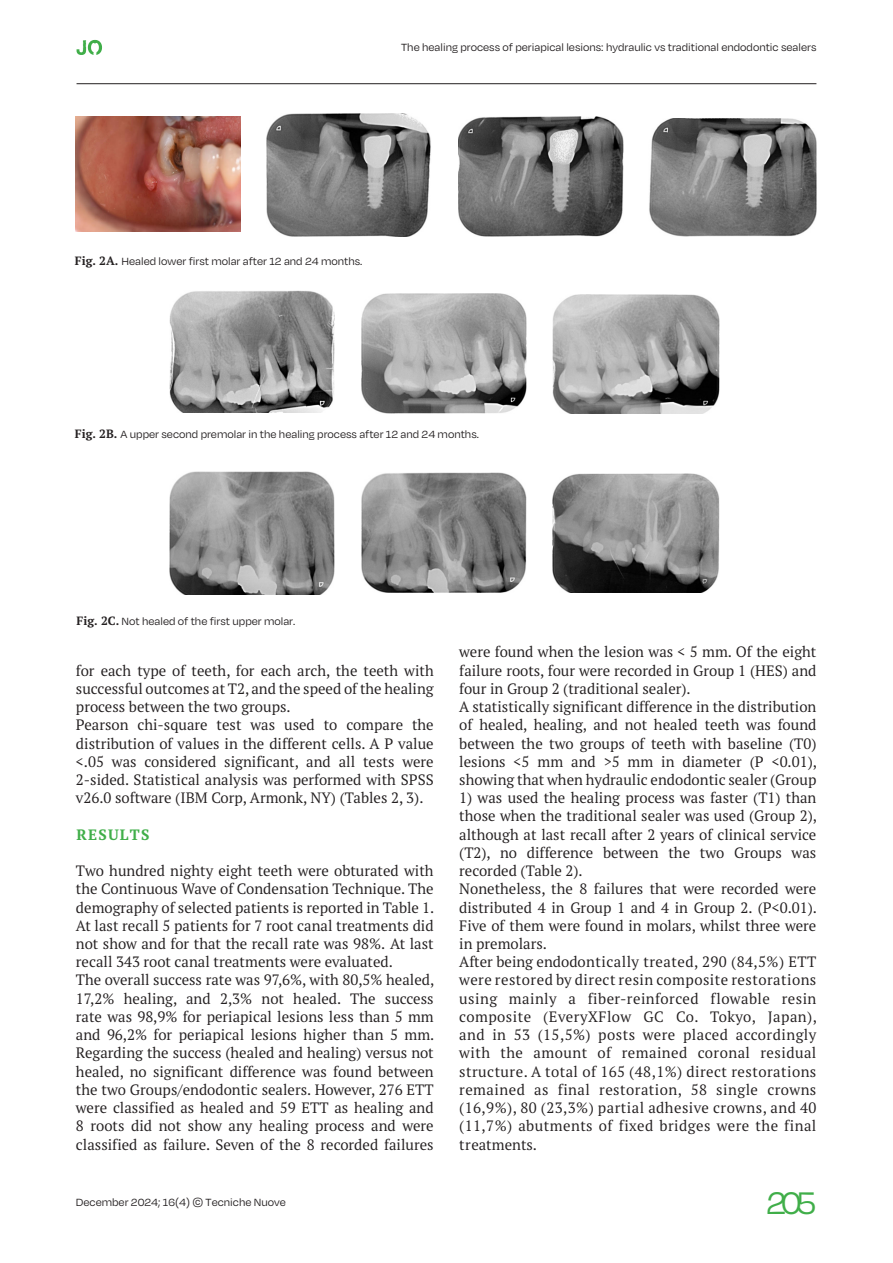
<style>
.page{position:relative;width:893px;height:1263px;background:#fff}
.page>*{position:absolute;margin:0;border:0;box-sizing:border-box;transform-origin:0 0}
.t1{font:36px "Degular";color:#40ae49}
.t2{font:15px/18.3px "PT Serif Pro";color:#231f20}
.t3{font:15px/18.3px "PT Serif Pro";letter-spacing:.02em;color:#231f20}
.t4{font:700 15px "PT Serif Pro";letter-spacing:.08em;color:#40ae49}
.t5{font:12px "Degular";color:#231f20}
.s1{font-family:"PT Serif Pro";font-weight:700}
</style>
<div class="page">
<hr style="left:77px;top:83px;width:739px;height:1px;background:#231f20">
<svg style="left:77px;top:40px;width:25px;height:15px"></svg>
<img style="left:76px;top:117px;width:165px;height:115px">
<img style="left:266px;top:114px;width:165px;height:122px">
<img style="left:458px;top:117px;width:165px;height:120px">
<img style="left:649px;top:118px;width:167px;height:119px">
<img style="left:170px;top:290px;width:165px;height:123px">
<img style="left:362px;top:293px;width:165px;height:120px">
<img style="left:552px;top:295px;width:168px;height:118px">
<img style="left:170px;top:472px;width:165px;height:122px">
<img style="left:362px;top:472px;width:165px;height:120px">
<img style="left:552px;top:474px;width:168px;height:118px">
<p class="t5" style="left:401px;top:41px;width:417px">The healing process of periapical lesions: hydraulic vs traditional endodontic sealers</p>
<p class="t5" style="left:75px;top:254px;width:289px"><span class="s1">Fig. 2A.</span> Healed lower first molar after 12 and 24 months.</p>
<p class="t5" style="left:75px;top:427px;width:406px"><span class="s1">Fig. 2B.</span> A upper second premolar in the healing process after 12 and 24 months.</p>
<p class="t5" style="left:77px;top:614px;width:220px"><span class="s1">Fig. 2C.</span> Not healed of the first upper molar.</p>
<p class="t2" style="left:76px;top:661px;width:359px">for each type of teeth, for each arch, the teeth with successful outcomes at T2, and the speed of the healing process between the two groups.<br>Pearson chi-square test was used to compare the distribution of values in the different cells. A P value &lt;.05 was considered significant, and all tests were 2-sided. Statistical analysis was performed with SPSS v26.0 software (IBM Corp, Armonk, NY) (Tables 2, 3).</p>
<p class="t4" style="left:77px;top:824px;width:74px">RESULTS</p>
<p class="t2" style="left:76px;top:861px;width:360px">Two hundred nighty eight teeth were obturated with the Continuous Wave of Condensation Technique. The demography of selected patients is reported in Table 1.<br>At last recall 5 patients for 7 root canal treatments did not show and for that the recall rate was 98%. At last recall 343 root canal treatments were evaluated.<br>The overall success rate was 97,6%, with 80,5% healed, 17,2% healing, and 2,3% not healed. The success rate was 98,9% for periapical lesions less than 5 mm and 96,2% for periapical lesions higher than 5 mm.<br>Regarding the success (healed and healing) versus not healed, no significant difference was found between the two Groups/endodontic sealers. However, 276 ETT were classified as healed and 59 ETT as healing and 8 roots did not show any healing process and were classified as failure. Seven of the 8 recorded failures</p>
<p class="t2" style="left:459px;top:643px;width:359px">were found when the lesion was &lt; 5 mm. Of the eight failure roots, four were recorded in Group 1 (HES) and four in Group 2 (traditional sealer).<br>A statistically significant difference in the distribution of healed, healing, and not healed teeth was found between the two groups of teeth with baseline (T0) lesions &lt;5 mm and &gt;5 mm in diameter (P &lt;0.01), showing that when hydraulic endodontic sealer (Group</p>
<p class="t3" style="left:459px;top:788px;width:359px">1) was used the healing process was faster (T1) than those when the traditional sealer was used (Group 2), although at last recall after 2 years of clinical service (T2), no difference between the two Groups was recorded (Table 2).<br>Nonetheless, the 8 failures that were recorded were distributed 4 in Group 1 and 4 in Group 2. (P&lt;0.01).<br>Five of them were found in molars, whilst three were in premolars.<br>After being endodontically treated, 290 (84,5%) ETT were restored by direct resin composite restorations using mainly a fiber-reinforced flowable resin composite (EveryXFlow GC Co. Tokyo, Japan), and in 53 (15,5%) posts were placed accordingly with the amount of remained coronal residual structure. A total of 165 (48,1%) direct restorations remained as final restoration, 58 single crowns (16,9%), 80 (23,3%) partial adhesive crowns, and 40 (11,7%) abutments of fixed bridges were the final treatments.</p>
<p class="t5" style="left:76px;top:1195px;width:211px">December 2024; 16(4) © Tecniche Nuove</p>
<h1 class="t1" style="left:766px;top:1181px;width:52px">205</h1>
</div>
